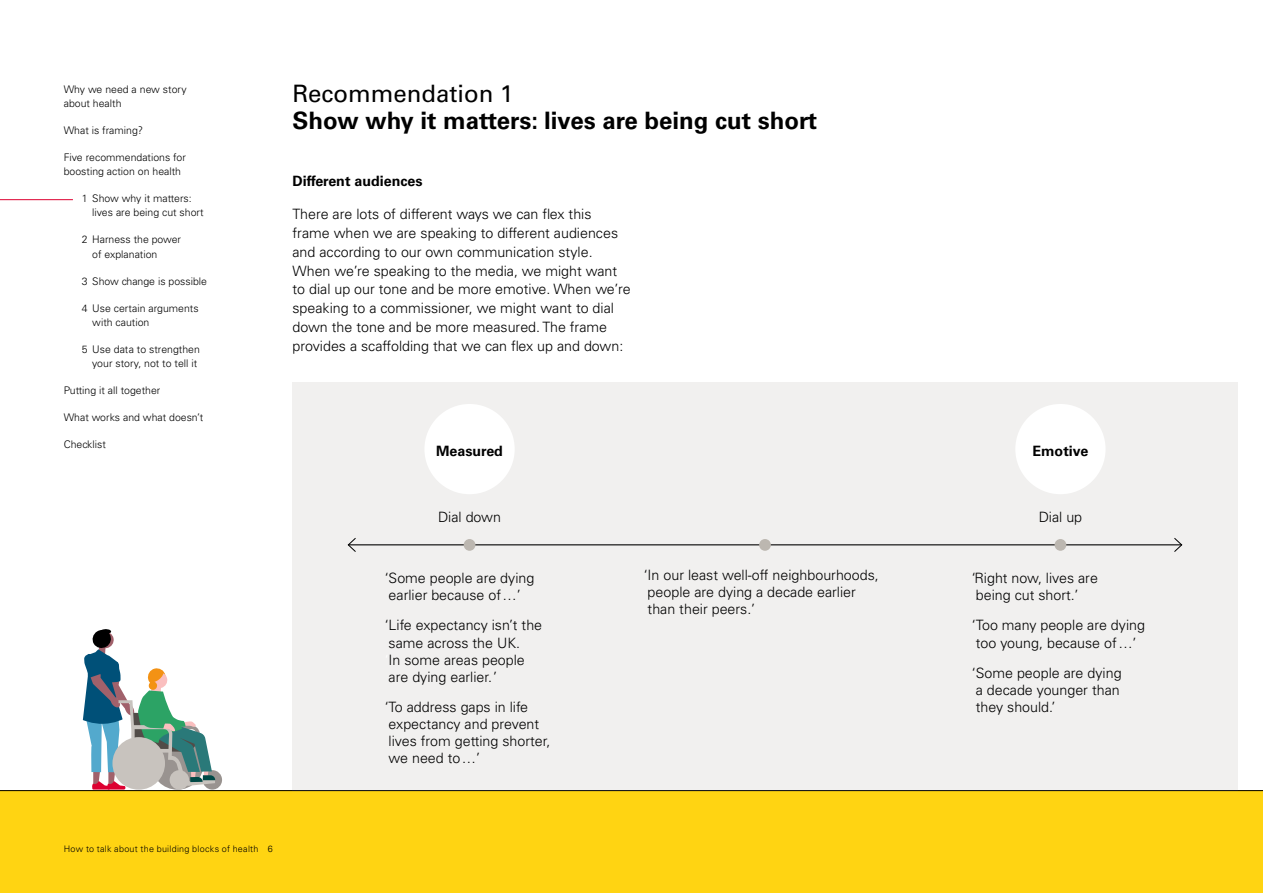
<style>
.page{position:relative;width:1263px;height:893px;background:#fff}
.page>*{position:absolute;margin:0;border:0;box-sizing:border-box;transform-origin:0 0}
.t1{font:700 24px "Univers LT Std";color:#000}
.t2{font:24px "Univers LT Std";color:#000}
.t3{font:300 14.25px/17.1px "Univers LT Std";color:#000}
.t4{font:700 14.25px "Univers LT Std";color:#000}
.t5{font:300 10.5px/14.2px "Univers LT Std";color:#000}
.t6{font:300 9px "Univers LT Std";letter-spacing:.03em;color:#000}
.s1{color:#fff}
</style>
<div class="page">
<div style="left:0;top:791px;width:1263px;height:102px;background:#ffd412"></div>
<hr style="left:0;top:199px;width:73px;height:1px;background:#dd0031">
<div style="left:292px;top:383px;width:946px;height:408px;background:#f1f0ef"></div>
<div style="left:424px;top:404px;width:91px;height:90px;background:#fff;border-radius:50%"></div>
<div style="left:1015px;top:404px;width:90px;height:90px;background:#fff;border-radius:50%"></div>
<hr style="left:348px;top:544px;width:834px;height:1px;background:#000">
<div style="left:464px;top:539px;width:11px;height:12px;background:#bcb7b0;border-radius:50%"></div>
<div style="left:759px;top:539px;width:12px;height:12px;background:#bcb7b0;border-radius:50%"></div>
<div style="left:1054px;top:539px;width:12px;height:12px;background:#bcb7b0;border-radius:50%"></div>
<svg style="left:1173px;top:538px;width:10px;height:14px"></svg>
<svg style="left:347px;top:538px;width:10px;height:14px"></svg>
<div style="left:203px;top:770px;width:19px;height:20px;background:#999390;border-radius:50%"></div>
<svg style="left:83px;top:629px;width:132px;height:160px"></svg>
<div style="left:112px;top:737px;width:53px;height:53px;background:#c8c3be;border-radius:50%"></div>
<div style="left:170px;top:770px;width:19px;height:20px;background:#c8c3be;border-radius:50%"></div>
<hr style="left:0;top:790px;width:1263px;height:1px;background:#000">
<p class="t5" style="left:64px;top:82px;width:124px">Why we need a new story about health</p>
<p class="t5" style="left:64px;top:123px;width:81px">What is framing?</p>
<p class="t5" style="left:64px;top:150px;width:124px">Five recommendations for boosting action on health</p>
<p class="t5" style="left:92px;top:191px;width:113px;text-indent:-10px">1 Show why it matters: lives are being cut short</p>
<p class="t5" style="left:92px;top:233px;width:90px;text-indent:-10px">2 Harness the power of explanation</p>
<p class="t5" style="left:82px;top:274px;width:127px">3 Show change is possible</p>
<p class="t5" style="left:92px;top:301px;width:108px;text-indent:-10px">4 Use certain arguments with caution</p>
<p class="t5" style="left:82px;top:342px;width:120px;text-align:right">5 Use data to strengthen your story, not to tell it</p>
<p class="t5" style="left:64px;top:383px;width:98px">Putting it all together</p>
<p class="t5" style="left:64px;top:410px;width:141px">What works and what doesn’t</p>
<p class="t5" style="left:64px;top:437px;width:44px">Checklist</p>
<h1 class="t2" style="left:292px;top:80px;width:222px">Recommendation 1</h1>
<h1 class="t1" style="left:292px;top:107px;width:526px">Show why it matters: lives are being cut short</h1>
<p class="t4" style="left:292px;top:172px;width:132px">Different audiences</p>
<p class="t3" style="left:292px;top:205px;width:340px;line-height:18.8px">There are lots of different ways we can flex this frame when we are speaking to different audiences and according to our own communication style.<br>When we’re speaking to the media, we might want to dial up our tone and be more emotive. When we’re speaking to a commissioner, we might want to dial down the tone and be more measured. The frame provides a scaffolding that we can flex up and down:</p>
<p class="t4" style="left:436px;top:442px;width:68px">Measured</p>
<p class="t4" style="left:1032px;top:442px;width:57px">Emotive</p>
<p class="t3" style="left:438px;top:508px;width:65px">Dial down</p>
<p class="t3" style="left:1039px;top:508px;width:45px">Dial up</p>
<p class="t3" style="left:385px;top:569px;width:151px">‘Some people are dying earlier because of …’</p>
<p class="t3" style="left:385px;top:617px;width:159px">‘Life expectancy isn’t the same across the UK.<br><span class="s1">‘</span>In some areas people are dying earlier.’</p>
<p class="t3" style="left:385px;top:699px;width:167px">‘To address gaps in life expectancy and prevent lives from getting shorter, we need to …’</p>
<p class="t3" style="left:644px;top:566px;width:237px">‘In our least well-off neighbourhoods, people are dying a decade earlier than their peers.’</p>
<p class="t3" style="left:972px;top:569px;width:128px">‘Right now, lives are being cut short.’</p>
<p class="t3" style="left:972px;top:617px;width:175px">‘Too many people are dying too young, because of …’</p>
<p class="t3" style="left:972px;top:664px;width:151px">‘Some people are dying a decade younger than they should.’</p>
<p class="t6" style="left:64px;top:843px;width:210px">How to talk about the building blocks of health 6</p>
</div>
